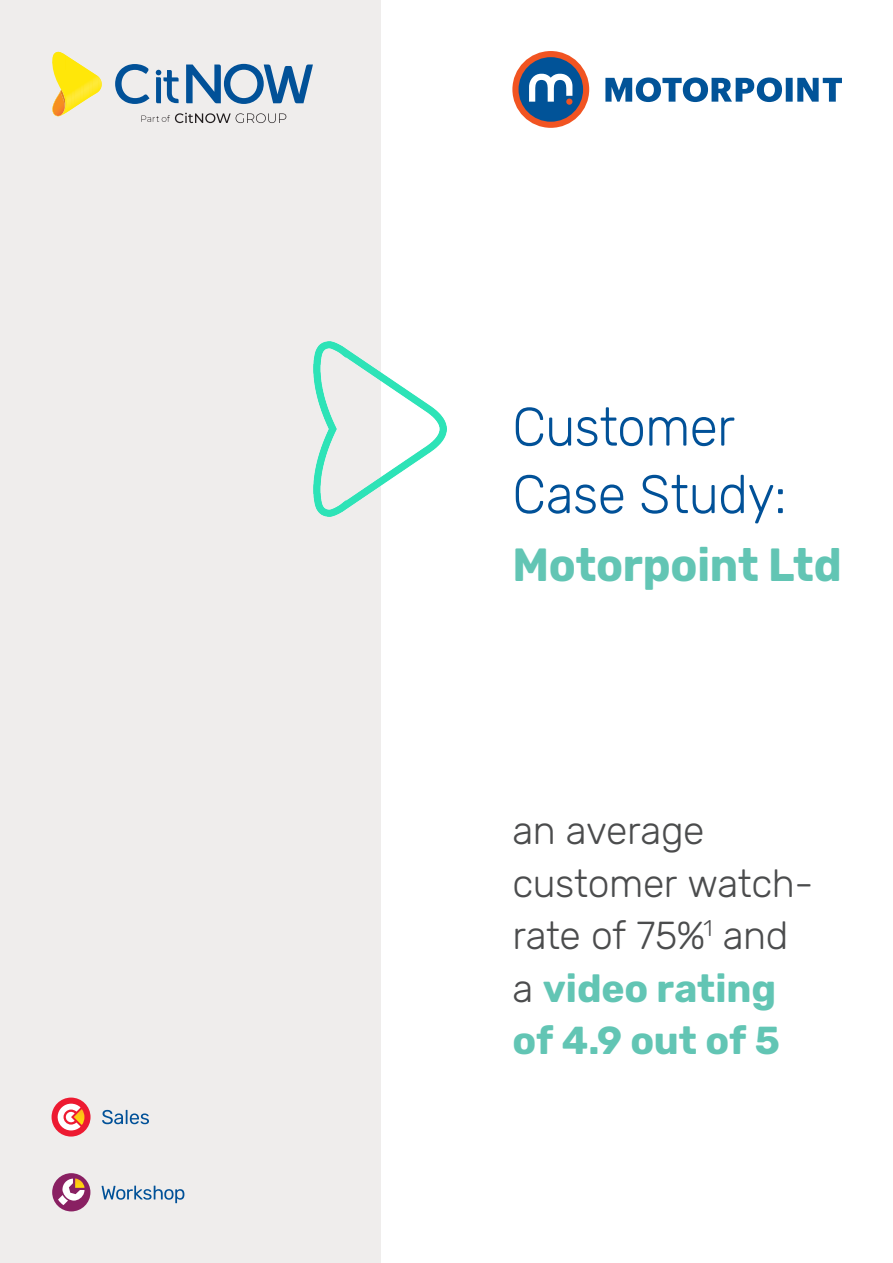
<style>
.page{position:relative;width:893px;height:1263px;background:#fff}
.page>*{position:absolute;margin:0;border:0;box-sizing:border-box;transform-origin:0 0}
.t1{font:300 54px/67.5px "Rubik";letter-spacing:-.015em;color:#015198;scale:.95 1}
.t2{font:700 46.5px "Rubik";letter-spacing:-.005em;color:#62c5b4;scale:.95 1}
.Copy{font:300 39px/52.5px "Rubik";letter-spacing:-.01em;color:#4b4c4d}
.s1{font-weight:700;color:#62c5b4}
</style>
<div class="page">
<div style="left:0;top:0;width:381px;height:1263px;background:#efedec"></div>
<svg style="left:141px;top:113px;width:145px;height:10px"></svg>
<svg style="left:115px;top:64px;width:34px;height:40px"></svg>
<svg style="left:186px;top:64px;width:127px;height:40px"></svg>
<svg style="left:156px;top:70px;width:23px;height:33px"></svg>
<svg style="left:52px;top:52px;width:50px;height:64px"></svg>
<img style="left:314px;top:341px;width:132px;height:176px">
<svg style="left:605px;top:77px;width:237px;height:25px"></svg>
<div style="left:512px;top:51px;width:77px;height:77px;background:#f15422;border-radius:50%"></div>
<div style="left:519px;top:57px;width:64px;height:65px;background:#015398;border-radius:50%"></div>
<svg style="left:529px;top:74px;width:43px;height:28px"></svg>
<svg style="left:566px;top:98px;width:7px;height:7px"></svg>
<svg style="left:102px;top:1110px;width:47px;height:14px"></svg>
<div style="left:52px;top:1097px;width:39px;height:39px;background:#ed1a31;border-radius:50%"></div>
<svg style="left:57px;top:1103px;width:27px;height:27px"></svg>
<svg style="left:102px;top:1185px;width:82px;height:18px"></svg>
<div style="left:52px;top:1173px;width:38px;height:38px;background:#892062;border-radius:50%"></div>
<svg style="left:58px;top:1178px;width:27px;height:27px"></svg>
<p class="t1" style="left:512px;top:395px;width:290px">Customer<br>Case Study:</p>
<p class="t2" style="left:512px;top:538px;width:348px">Motorpoint Ltd</p>
<p class="Copy" style="left:512px;top:806px;width:303px">an average customer watch&shy;rate of 75%<sup>1</sup> and a <span class="s1">video rating of 4.9 out of 5</span></p>
</div>
